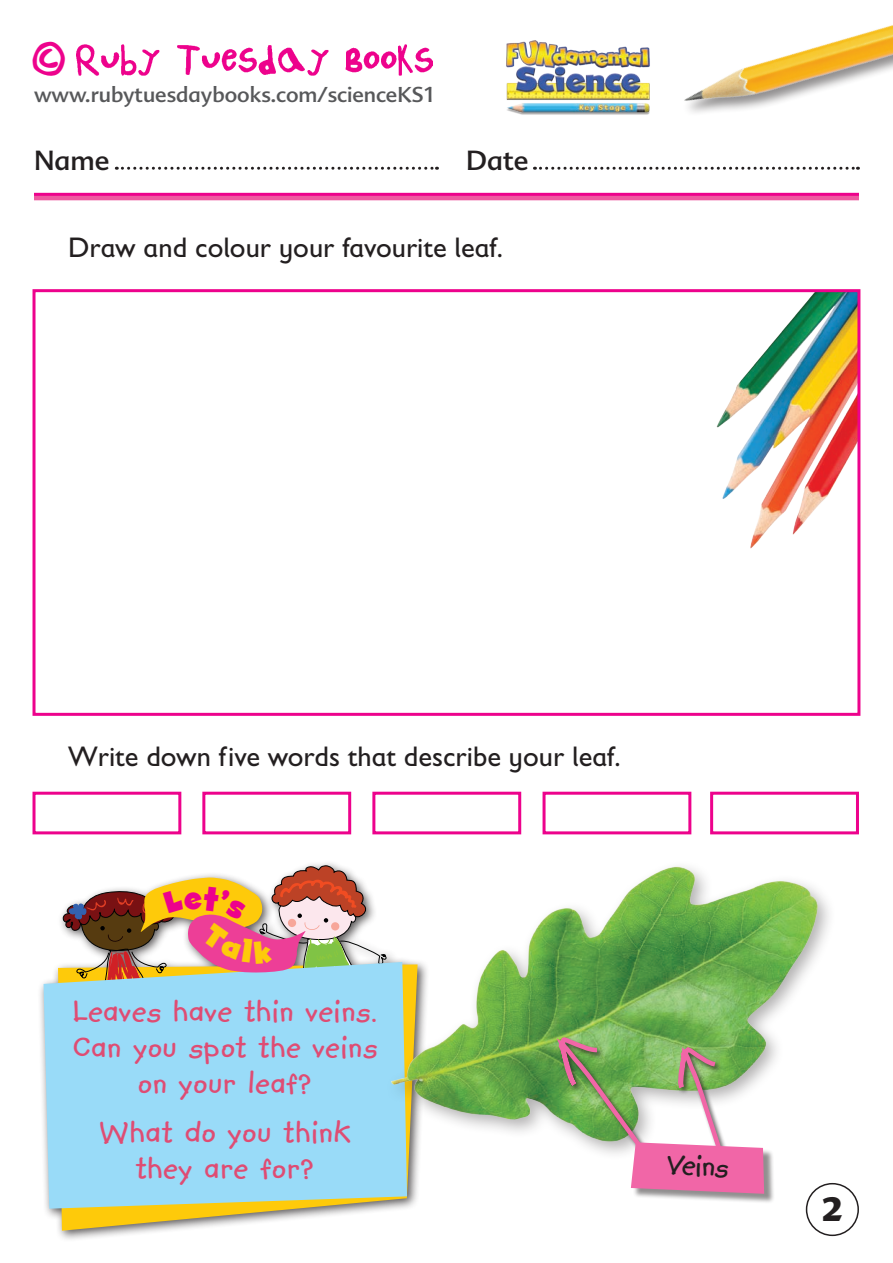
<style>
.page{position:relative;width:893px;height:1263px;background:#fff}
.page>*{position:absolute;margin:0;border:0;box-sizing:border-box;transform-origin:0 0}
.t1{font:700 34.5px/36px "Kidprint";letter-spacing:.03em;color:#df4c73;text-align:center}
.t2{font:34.05px "Childs Play Age Six";color:#ed028c}
.t3{font:700 33px "Kidprint";color:#231f20}
.t4{font:900 33px "Advert";color:#231f20}
.t5{font:28.5px "Gill Sans Infant";color:#231f20}
.t6{font:27px "Advert";color:#231f20}
.t7{font:21px "Advert";color:#57585a}
</style>
<div class="page">
<img style="left:76px;top:45px;width:356px;height:31px">
<img style="left:506px;top:40px;width:112px;height:75px">
<svg style="left:116px;top:167px;width:321px;height:3px"></svg>
<svg style="left:534px;top:167px;width:82px;height:3px"></svg>
<img style="left:618px;top:25px;width:275px;height:176px">
<div style="left:806px;top:1183px;width:53px;height:53px;border:2px solid #231f20;border-radius:50%"></div>
<svg style="left:34px;top:193px;width:825px;height:3px;background:#ed078d"></svg>
<hr style="left:34px;top:196px;width:825px;height:4px;background:#ef59a1">
<img style="left:716px;top:293px;width:140px;height:256px">
<div style="left:33px;top:289px;width:827px;height:427px;border:3px solid #ed028c"></div>
<div style="left:33px;top:792px;width:148px;height:42px;border:3px solid #ed028c"></div>
<div style="left:202px;top:792px;width:149px;height:42px;border:3px solid #ed028c"></div>
<div style="left:372px;top:792px;width:149px;height:42px;border:3px solid #ed028c"></div>
<div style="left:543px;top:792px;width:148px;height:42px;border:3px solid #ed028c"></div>
<div style="left:710px;top:792px;width:149px;height:42px;border:3px solid #ed028c"></div>
<div style="left:37px;top:860px;width:392px;height:382px;background:#231f20;opacity:.75"></div>
<svg style="left:58px;top:1197px;width:360px;height:34px"></svg>
<div style="left:44px;top:962px;width:363px;height:247px;background:#99dbf8"></div>
<img style="left:388px;top:860px;width:462px;height:337px">
<svg style="left:553px;top:1036px;width:249px;height:161px"></svg>
<svg style="left:631px;top:1042px;width:159px;height:161px"></svg>
<svg style="left:63px;top:865px;width:326px;height:175px"></svg>
<p class="t2" style="left:31px;top:42px;width:37px">©</p>
<p class="t7" style="left:34px;top:81px;width:401px">www.rubytuesdaybooks.com/scienceKS1</p>
<p class="t6" style="left:34px;top:144px;width:77px">Name</p>
<p class="t6" style="left:466px;top:144px;width:64px">Date</p>
<p class="t5" style="left:68px;top:231px;width:436px">Draw and colour your favourite leaf.</p>
<p class="t5" style="left:68px;top:739px;width:554px">Write down five words that describe your leaf.</p>
<p class="t1" style="left:72px;top:993px;width:308px">Leaves have thin veins.<br>Can you spot the veins on your leaf?</p>
<p class="t1" style="left:100px;top:1114px;width:252px">What do you think they are for?</p>
<p class="t3" style="left:668px;top:1146px;width:63px;rotate:2deg">Veins</p>
<p class="t4" style="left:822px;top:1188px;width:21px">2</p>
</div>
